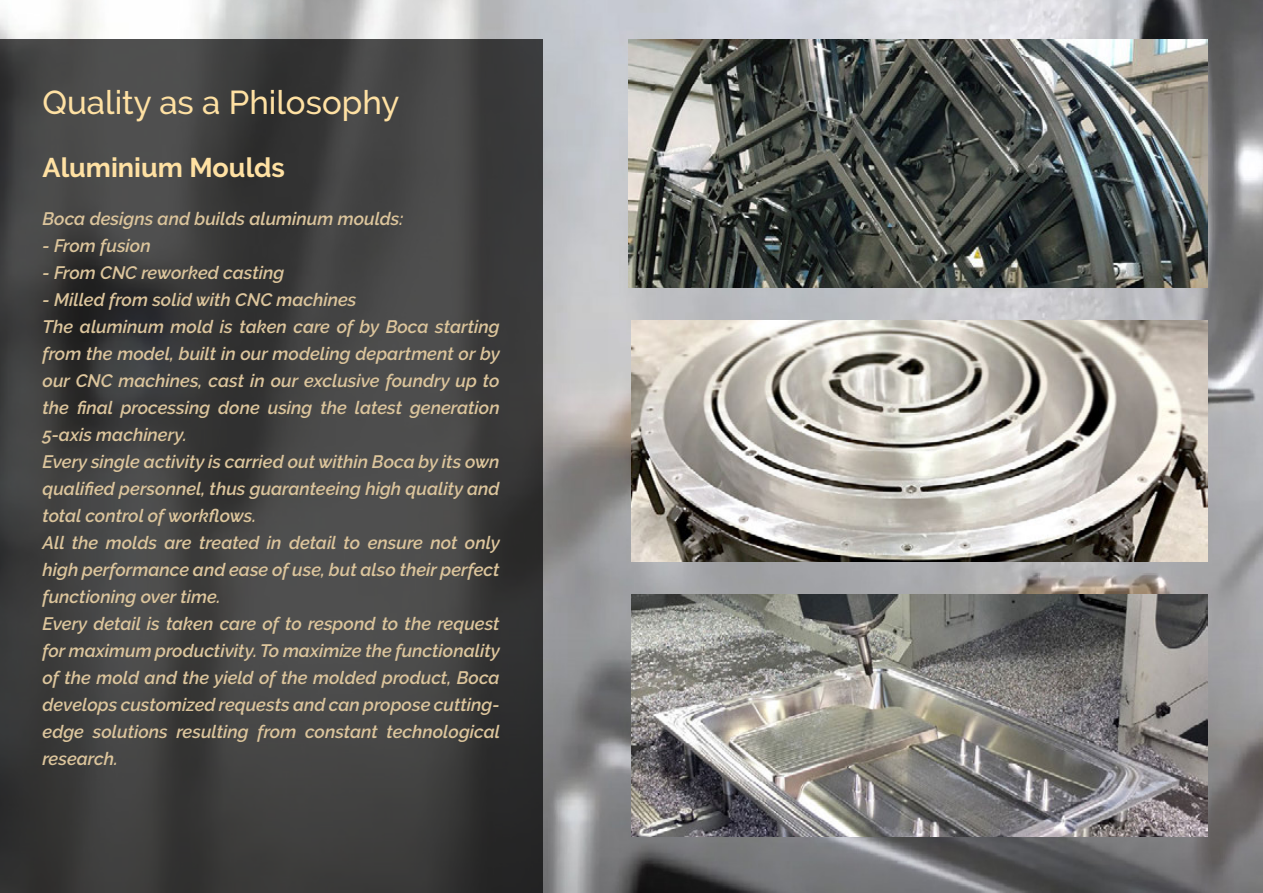
<style>
.page{position:relative;width:1263px;height:893px;background:#fff}
.page>*{position:absolute;margin:0;border:0;box-sizing:border-box;transform-origin:0 0}
.t1{font:500 33px "Raleway";color:#ffe1a3}
.t2{font:700 27px "Raleway";color:#ffe1a3}
.t3{font:italic 600 18px/27px "Raleway";color:#dcc59c}
</style>
<div class="page">
<img style="left:0;top:0;width:1263px;height:893px">
<svg style="left:0;top:39px;width:542px;height:854px;background:#3f3f3f"></svg>
<img style="left:631px;top:320px;width:577px;height:242px">
<img style="left:628px;top:39px;width:580px;height:248px">
<img style="left:631px;top:595px;width:577px;height:241px">
<h1 class="t1" style="left:43px;top:83px;width:358px">Quality as a Philosophy</h1>
<h2 class="t2" style="left:43px;top:152px;width:244px">Aluminium Moulds</h2>
<p class="t3" style="left:43px;top:205px;width:362px">Boca designs and builds aluminum moulds:</p>
<p class="t3" style="left:43px;top:232px;width:110px">- From fusion</p>
<p class="t3" style="left:43px;top:259px;width:243px">- From CNC reworked casting</p>
<p class="t3" style="left:43px;top:286px;width:459px">- Milled from solid with CNC machines<br>The aluminum mold is taken care of by Boca starting from the model, built in our modeling department or by our CNC machines, cast in our exclusive foundry up to the final processing done using the latest generation 5-axis machinery.<br>Every single activity is carried out within Boca by its own qualified personnel, thus guaranteeing high quality and total control of workflows.<br>All the molds are treated in detail to ensure not only high performance and ease of use, but also their perfect functioning over time.<br>Every detail is taken care of to respond to the request for maximum productivity. To maximize the functionality of the mold and the yield of the molded product, Boca develops customized requests and can propose cutting&shy;edge solutions resulting from constant technological research.</p>
</div>
